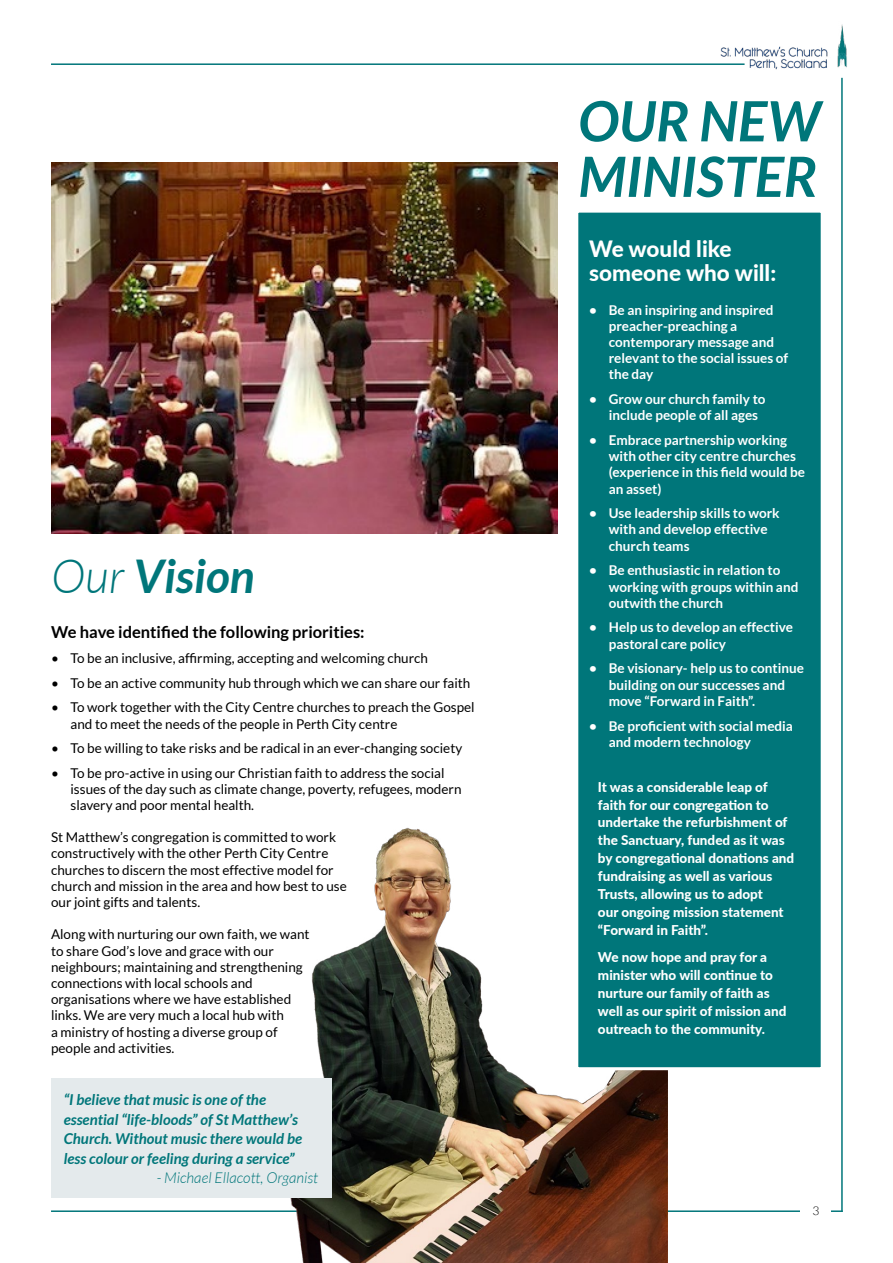
<style>
.page{position:relative;width:893px;height:1263px;background:#fff}
.page>*{position:absolute;margin:0;border:0;box-sizing:border-box;transform-origin:0 0}
.t1{font:italic 700 55.5px/55.5px "Lato";color:#00767a}
.t2{font:italic 700 46.5px "Lato";color:#00767a}
.t3{font:800 22.5px/24px "Lato";color:#fff}
.t4{font:700 16.5px "Lato";color:#000}
.t5{font:italic 700 15px/19.5px "Lato";color:#00767a}
.t6{font:italic 300 15px "Lato";color:#00767a}
.t7{font:13.5px/16.2px "Lato";color:#000}
.t8{font:700 13.5px/16.2px "Lato";color:#fff}
.t9{font:800 13.5px/18px "Lato";color:#fff}
.t10{font:300 12px "Lato";color:#000}
.s1{font-weight:300}
</style>
<div class="page">
<img style="left:720px;top:46px;width:108px;height:11px">
<img style="left:749px;top:58px;width:78px;height:12px">
<img style="left:837px;top:24px;width:10px;height:44px">
<hr style="left:51px;top:63px;width:694px;height:2px;background:#00767a">
<hr style="left:841px;top:78px;width:2px;height:1134px;background:#00767a">
<hr style="left:51px;top:1210px;width:792px;height:2px;background:#00767a">
<div style="left:800px;top:1205px;width:31px;height:10px;background:#fff"></div>
<img style="left:283px;top:827px;width:385px;height:436px">
<img style="left:51px;top:162px;width:506px;height:372px">
<div style="left:574px;top:212px;width:247px;height:860px;background:#00767a"></div>
<div style="left:51px;top:1078px;width:280px;height:120px;background:#e4eaec"></div>
<h2 class="t2" style="left:51px;top:549px;width:205px"><span class="s1">Our</span> Vision</h2>
<p class="t4" style="left:51px;top:623px;width:315px">We have identified the following priorities:</p>
<p class="t7" style="left:51px;top:650px;width:378px">• To be an inclusive, affirming, accepting and welcoming church</p>
<p class="t7" style="left:51px;top:675px;width:421px">• To be an active community hub through which we can share our faith</p>
<p class="t7" style="left:71px;top:699px;width:406px;text-indent:-19px">• To work together with the City Centre churches to preach the Gospel and to meet the needs of the people in Perth City centre</p>
<p class="t7" style="left:51px;top:740px;width:413px">• To be willing to take risks and be radical in an ever-changing society</p>
<p class="t7" style="left:71px;top:765px;width:392px;text-indent:-19px">• To be pro-active in using our Christian faith to address the social issues of the day such as climate change, poverty, refugees, modern slavery and poor mental health.</p>
<p class="t7" style="left:51px;top:829px;width:297px">St Matthew’s congregation is committed to work constructively with the other Perth City Centre churches to discern the most effective model for church and mission in the area and how best to use our joint gifts and talents.</p>
<p class="t7" style="left:51px;top:926px;width:260px">Along with nurturing our own faith, we want to share God’s love and grace with our neighbours; maintaining and strengthening connections with local schools and organisations where we have established links. We are very much a local hub with<br>a ministry of hosting a diverse group of people and activities.</p>
<p class="t5" style="left:64px;top:1090px;width:240px">“I believe that music is one of the essential “life-bloods” of St Matthew’s Church. Without music there would be less colour or feeling during a service”</p>
<p class="t6" style="left:157px;top:1170px;width:163px">- Michael Ellacott, Organist</p>
<h1 class="t1" style="left:578px;top:95px;width:244px">OUR NEW<br>MINISTER</h1>
<h3 class="t3" style="left:589px;top:236px;width:188px">We would like someone who will:</h3>
<p class="t8" style="left:609px;top:301px;width:181px;text-indent:-19px">• Be an inspiring and inspired preacher-preaching a contemporary message and relevant to the social issues of the day</p>
<p class="t8" style="left:609px;top:391px;width:158px;text-indent:-19px">• Grow our church family to include people of all ages</p>
<p class="t8" style="left:609px;top:432px;width:198px;text-indent:-19px">• Embrace partnership working with other city centre churches (experience in this field would be an asset)</p>
<p class="t8" style="left:609px;top:505px;width:172px;text-indent:-19px">• Use leadership skills to work with and develop effective church teams</p>
<p class="t8" style="left:609px;top:562px;width:191px;text-indent:-19px">• Be enthusiastic in relation to working with groups within and outwith the church</p>
<p class="t8" style="left:609px;top:619px;width:186px;text-indent:-19px">• Help us to develop an effective pastoral care policy</p>
<p class="t8" style="left:609px;top:660px;width:197px;text-indent:-19px">• Be visionary- help us to continue building on our successes and move “Forward in Faith”.</p>
<p class="t8" style="left:609px;top:717px;width:186px;text-indent:-19px">• Be proficient with social media and modern technology</p>
<p class="t9" style="left:598px;top:777px;width:198px">It was a considerable leap of faith for our congregation to undertake the refurbishment of the Sanctuary, funded as it was by congregational donations and fundraising as well as various<br>Trusts, allowing us to adopt<br>our ongoing mission statement “Forward in Faith”.</p>
<p class="t9" style="left:598px;top:947px;width:190px">We now hope and pray for a minister who will continue to nurture our family of faith as well as our spirit of mission and outreach to the community.</p>
<p class="t10" style="left:812px;top:1204px;width:8px">3</p>
</div>
